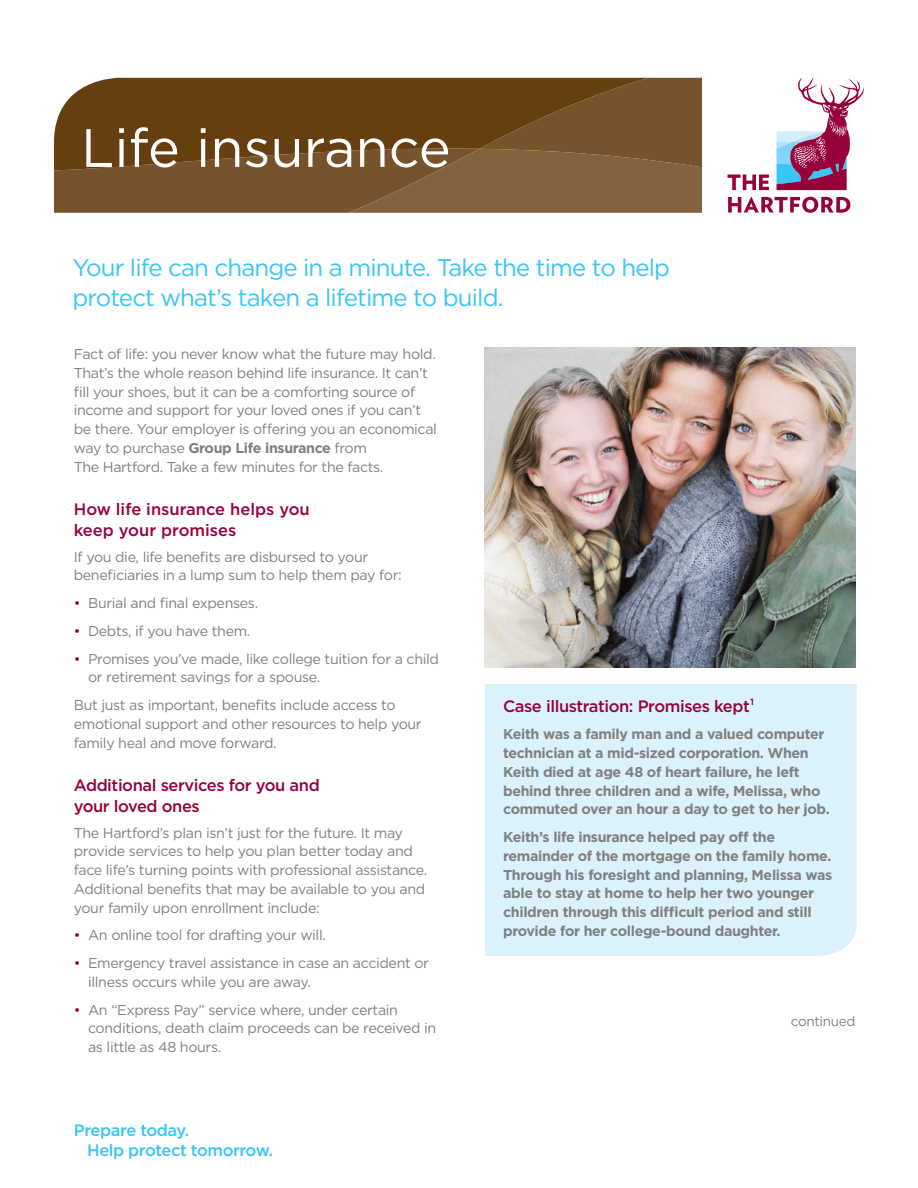
<style>
.page{position:relative;width:918px;height:1188px;background:#fff}
.page>*{position:absolute;margin:0;border:0;box-sizing:border-box;transform-origin:0 0}
.Subheads{font:54px "Gotham";color:#fff}
.Subheads-2{font:24px/30px "Gotham";letter-spacing:-.035em;color:#38c6f4}
.Subheads-3{font:500 16.5px/21px "Gotham";color:#96013c}
.Subheads-4{font:500 16.5px/21px "Gotham";letter-spacing:-.025em;color:#96013c}
.Subheads-5{font:500 16.5px/19.5px "Gotham";letter-spacing:-.03em;color:#38c6f4}
.Body_Bullets{font:500 16.5px "Gotham";letter-spacing:-.025em;color:#96013c}
.Body_Bullets-2{font:14.25px/18.8px "Gotham";letter-spacing:-.025em;color:#808083}
.Body_Bullets-3{font:700 14.25px/18.8px "Gotham";letter-spacing:-.025em;color:#808083}
.Body_-_Gotham__9pt{font:14.25px/18.8px "Gotham";letter-spacing:-.025em;color:#808083}
.Body_Bullets-4{font:13.5px "Gotham";letter-spacing:-.025em;color:#808083}
.s1{font-weight:700}
.s2{color:#96013c}
</style>
<div class="page">
<svg style="left:54px;top:170px;width:648px;height:43px"></svg>
<svg style="left:54px;top:78px;width:648px;height:92px;fill:#653f0f"></svg>
<svg style="left:728px;top:175px;width:41px;height:15px"></svg>
<svg style="left:728px;top:197px;width:122px;height:16px"></svg>
<svg style="left:777px;top:78px;width:87px;height:112px"></svg>
<img style="left:485px;top:348px;width:370px;height:320px">
<div style="left:485px;top:684px;width:372px;height:272px;background:#dbf2fc"></div>
<p class="Subheads" style="left:81px;top:113px;width:371px">Life insurance</p>
<p class="Subheads-2" style="left:72px;top:252px;width:599px">Your life can change in a minute. Take the time to help protect what’s taken a lifetime to build.</p>
<p class="Body_-_Gotham__9pt" style="left:74px;top:345px;width:365px">Fact of life: you never know what the future may hold.<br>That’s the whole reason behind life insurance. It can’t fill your shoes, but it can be a comforting source of income and support for your loved ones if you can’t be there. Your employer is offering you an economical way to purchase <span class="s1">Group Life insurance</span> from<br>The Hartford. Take a few minutes for the facts.</p>
<p class="Subheads-3" style="left:74px;top:499px;width:237px">How life insurance helps you keep your promises</p>
<p class="Body_Bullets-2" style="left:74px;top:547px;width:330px">If you die, life benefits are disbursed to your beneficiaries in a lump sum to help them pay for:</p>
<p class="Body_Bullets-2" style="left:74px;top:594px;width:186px"><span class="s2">•</span> Burial and final expenses.</p>
<p class="Body_Bullets-2" style="left:74px;top:621px;width:178px"><span class="s2">•</span> Debts, if you have them.</p>
<p class="Body_Bullets-2" style="left:88px;top:649px;width:352px;text-indent:-14px"><span class="s2">•</span> Promises you’ve made, like college tuition for a child or retirement savings for a spouse.</p>
<p class="Body_Bullets-2" style="left:74px;top:696px;width:349px">But just as important, benefits include access to emotional support and other resources to help your family heal and move forward.</p>
<p class="Subheads-4" style="left:74px;top:775px;width:247px">Additional services for you and your loved ones</p>
<p class="Body_Bullets-2" style="left:74px;top:823px;width:355px">The Hartford’s plan isn’t just for the future. It may provide services to help you plan better today and face life’s turning points with professional assistance.<br>Additional benefits that may be available to you and your family upon enrollment include:</p>
<p class="Body_Bullets-2" style="left:74px;top:926px;width:254px"><span class="s2">•</span> An online tool for drafting your will.</p>
<p class="Body_Bullets-2" style="left:88px;top:954px;width:342px;text-indent:-14px"><span class="s2">•</span> Emergency travel assistance in case an accident or illness occurs while you are away.</p>
<p class="Body_Bullets-2" style="left:88px;top:1000px;width:350px;text-indent:-14px"><span class="s2">•</span> An “Express Pay” service where, under certain conditions, death claim proceeds can be received in as little as 48 hours.</p>
<p class="Body_Bullets-4" style="left:791px;top:1013px;width:66px">continued</p>
<p class="Body_Bullets" style="left:503px;top:695px;width:253px">Case illustration: Promises kept¹</p>
<p class="Body_Bullets-3" style="left:503px;top:725px;width:328px">Keith was a family man and a valued computer technician at a mid-sized corporation. When Keith died at age 48 of heart failure, he left behind three children and a wife, Melissa, who commuted over an hour a day to get to her job.</p>
<p class="Body_Bullets-3" style="left:503px;top:828px;width:331px">Keith’s life insurance helped pay off the remainder of the mortgage on the family home.<br>Through his foresight and planning, Melissa was able to stay at home to help her two younger children through this difficult period and still provide for her college-bound daughter.</p>
<p class="Subheads-5" style="left:87px;top:1121px;width:188px;text-indent:-13px">Prepare today.<br>Help protect tomorrow.</p>
</div>
